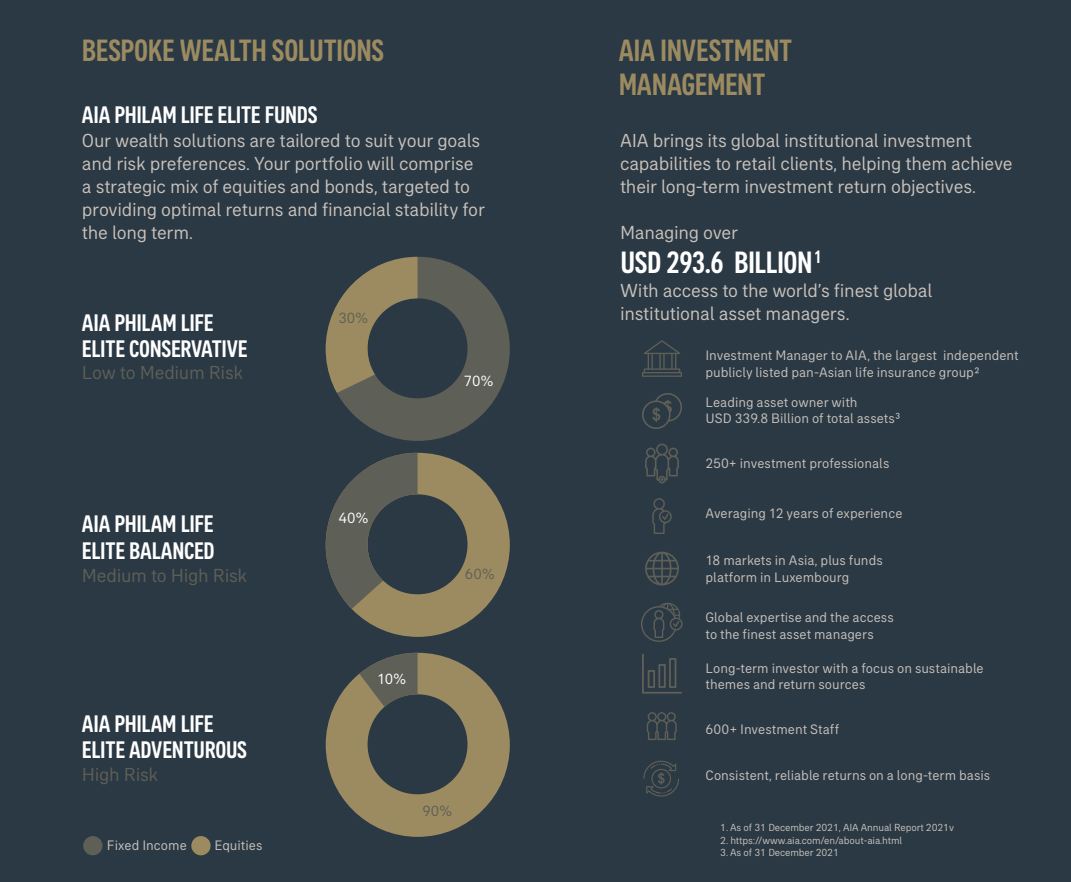
<style>
.page{position:relative;width:1071px;height:882px;background:#2b3944}
.page>*{position:absolute;margin:0;border:0;box-sizing:border-box;transform-origin:0 0}
.t1{font:500 condensed 31.5px/33.9px "AIA Everest";letter-spacing:-.01em;color:#9c8b60}
.t2{font:500 condensed 31.5px "AIA Everest";letter-spacing:-.01em;color:#fff}
.t3{font:500 condensed 24.5px/26.8px "AIA Everest";letter-spacing:-.01em;color:#fff}
.t4{font:19.25px/23.1px "AIA Everest";letter-spacing:-.015em;color:#c9c2bc}
.t5{font:19.25px "AIA Everest";letter-spacing:-.015em;color:#5e5f57}
.t6{font:15.05px "AIA Everest";color:#fff}
.t7{font:15.05px "AIA Everest";color:#5e5f57}
.t8{font:14px/16.8px "AIA Everest";color:#c9c2bc}
.t9{font:10.5px "AIA Everest";letter-spacing:-.01em;color:#c9c2bc}
</style>
<div class="page">
<svg style="left:326px;top:653px;width:184px;height:184px"></svg>
<svg style="left:326px;top:453px;width:184px;height:184px"></svg>
<svg style="left:326px;top:257px;width:184px;height:184px"></svg>
<div style="left:83px;top:836px;width:20px;height:19px;background:#5e5f57;border-radius:50%"></div>
<div style="left:191px;top:836px;width:20px;height:19px;background:#9c8b60;border-radius:50%"></div>
<svg style="left:643px;top:760px;width:36px;height:37px"></svg>
<svg style="left:647px;top:712px;width:30px;height:28px"></svg>
<svg style="left:642px;top:654px;width:40px;height:40px"></svg>
<svg style="left:641px;top:603px;width:42px;height:39px"></svg>
<svg style="left:645px;top:552px;width:34px;height:34px"></svg>
<svg style="left:652px;top:498px;width:20px;height:36px"></svg>
<svg style="left:645px;top:444px;width:34px;height:39px"></svg>
<svg style="left:642px;top:393px;width:40px;height:36px"></svg>
<svg style="left:642px;top:340px;width:40px;height:37px"></svg>
<h1 class="t1" style="left:82px;top:33px;width:304px">BESPOKE WEALTH SOLUTIONS</h1>
<h2 class="t3" style="left:82px;top:101px;width:237px">AIA PHILAM LIFE ELITE FUNDS</h2>
<h3 class="t4" style="left:82px;top:129px;width:404px">Our wealth solutions are tailored to suit your goals and risk preferences. Your portfolio will comprise a strategic mix of equities and bonds, targeted to providing optimal returns and financial stability for the long term.</h3>
<h2 class="t3" style="left:82px;top:308px;width:167px">AIA PHILAM LIFE<br>ELITE CONSERVATIVE</h2>
<h3 class="t5" style="left:82px;top:361px;width:163px">Low to Medium Risk</h3>
<h2 class="t3" style="left:82px;top:510px;width:134px">AIA PHILAM LIFE<br>ELITE BALANCED</h2>
<h3 class="t5" style="left:82px;top:565px;width:167px">Medium to High Risk</h3>
<h2 class="t3" style="left:82px;top:709px;width:167px">AIA PHILAM LIFE<br>ELITE ADVENTUROUS</h2>
<h3 class="t5" style="left:82px;top:763px;width:78px">High Risk</h3>
<p class="t8" style="left:107px;top:837px;width:81px">Fixed Income</p>
<p class="t8" style="left:214px;top:837px;width:50px">Equities</p>
<p class="t7" style="left:338px;top:310px;width:31px">30%</p>
<p class="t6" style="left:464px;top:372px;width:31px">70%</p>
<p class="t6" style="left:338px;top:509px;width:31px">40%</p>
<p class="t6" style="left:377px;top:670px;width:30px">10%</p>
<p class="t7" style="left:465px;top:566px;width:31px">60%</p>
<p class="t7" style="left:422px;top:802px;width:31px">90%</p>
<h1 class="t1" style="left:619px;top:33px;width:175px">AIA INVESTMENT<br>MANAGEMENT</h1>
<h3 class="t4" style="left:620px;top:129px;width:394px">AIA brings its global institutional investment capabilities to retail clients, helping them achieve their long-term investment return objectives.</h3>
<h3 class="t4" style="left:620px;top:221px;width:119px">Managing over</h3>
<h1 class="t2" style="left:621px;top:245px;width:203px">USD 293.6 BILLION<sup>1</sup></h1>
<h3 class="t4" style="left:620px;top:279px;width:314px">With access to the world’s finest global institutional asset managers.</h3>
<p class="t8" style="left:706px;top:346px;width:315px">Investment Manager to AIA, the largest independent publicly listed pan-Asian life insurance group2</p>
<p class="t8" style="left:706px;top:393px;width:196px">Leading asset owner with<br>USD 339.8 Billion of total assets³</p>
<p class="t8" style="left:706px;top:454px;width:185px">250+ investment professionals</p>
<p class="t8" style="left:706px;top:505px;width:198px">Averaging 12 years of experience</p>
<p class="t8" style="left:706px;top:551px;width:179px">18 markets in Asia, plus funds platform in Luxembourg</p>
<p class="t8" style="left:706px;top:609px;width:190px">Global expertise and the access to the finest asset managers</p>
<p class="t8" style="left:706px;top:659px;width:280px">Long-term investor with a focus on sustainable themes and return sources</p>
<p class="t8" style="left:706px;top:720px;width:135px">600+ Investment Staff</p>
<p class="t8" style="left:706px;top:767px;width:286px">Consistent, reliable returns on a long-term basis</p>
<p class="t9" style="left:720px;top:822px;width:235px">1. As of 31 December 2021, AIA Annual Report 2021v</p>
<p class="t9" style="left:720px;top:834px;width:183px">2. https://www.aia.com/en/about-aia.html</p>
<p class="t9" style="left:720px;top:847px;width:120px">3. As of 31 December 2021</p>
</div>
